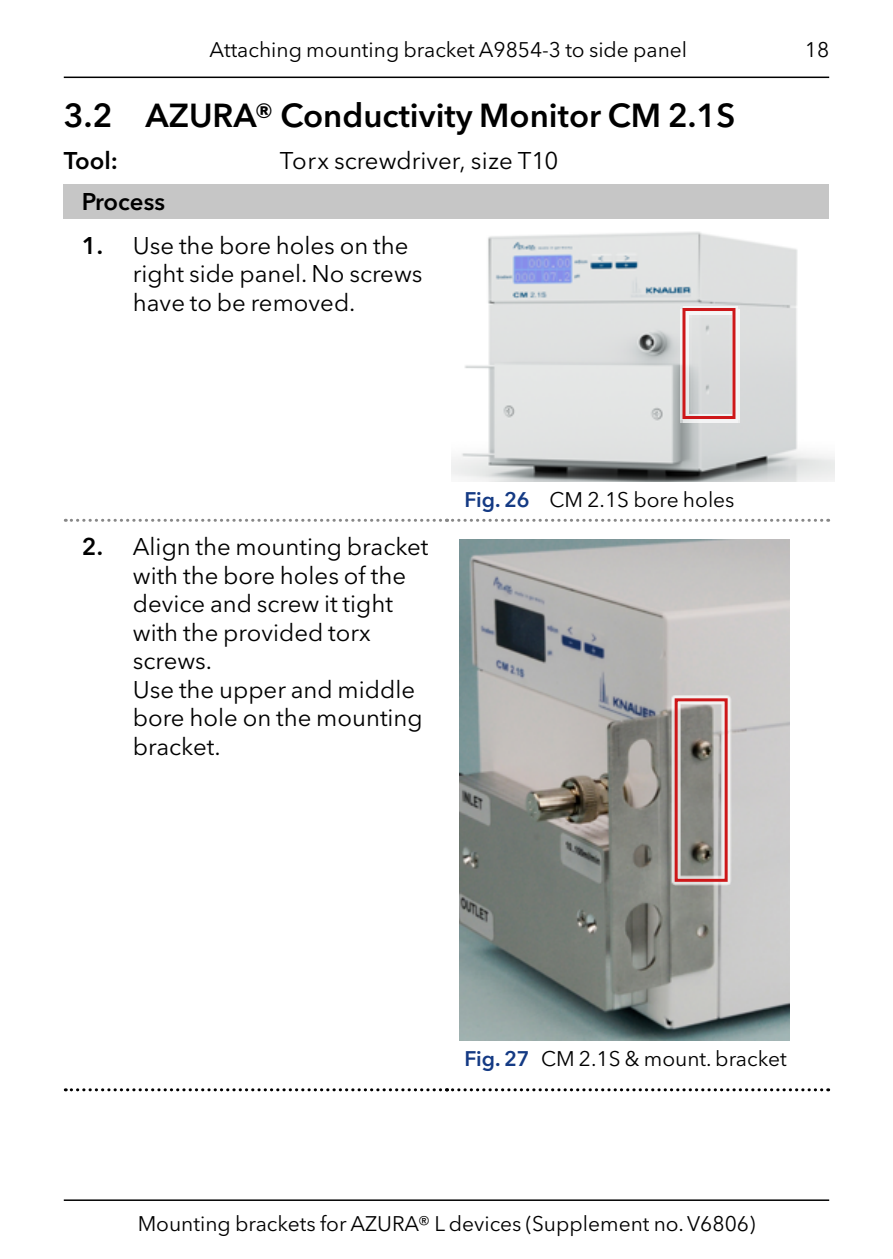
<style>
.page{position:relative;width:893px;height:1259px;background:#fff}
.page>*{position:absolute;margin:0;border:0;box-sizing:border-box;transform-origin:0 0}
.t1{font:600 33px "Avenir Next W1 G";color:#000}
.t2{font:24px/28.5px "Avenir Next W1 G";color:#000}
.t3{font:600 24px "Avenir Next W1 G";color:#000}
.t4{font:21px "Avenir Next W1 G";color:#000}
.s1{font-weight:600}
.s2{font-weight:600;color:#143a84}
</style>
<div class="page">
<hr style="left:64px;top:1199px;width:765px;height:2px;background:#000">
<hr style="left:64px;top:77px;width:765px;height:1px;background:#000">
<div style="left:64px;top:184px;width:765px;height:35px;background:#c6c6c6"></div>
<svg style="left:65px;top:1088px;width:764px;height:3px"></svg>
<svg style="left:65px;top:519px;width:764px;height:3px"></svg>
<img style="left:452px;top:231px;width:383px;height:251px">
<div style="left:679px;top:305px;width:60px;height:117px;background:#fff;opacity:.75"></div>
<div style="left:682px;top:308px;width:53px;height:111px;border:3px solid #cd1719"></div>
<img style="left:459px;top:539px;width:330px;height:501px">
<div style="left:672px;top:695px;width:60px;height:191px;background:#fff;opacity:.75"></div>
<div style="left:675px;top:698px;width:53px;height:184px;border:3px solid #cd1719"></div>
<p class="t4" style="left:210px;top:38px;width:479px">Attaching mounting bracket A9854-3 to side panel</p>
<p class="t4" style="left:805px;top:38px;width:26px">18</p>
<h1 class="t1" style="left:64px;top:95px;width:673px">3.2 AZURA® Conductivity Monitor CM 2.1S</h1>
<p class="t3" style="left:64px;top:146px;width:56px">Tool:</p>
<p class="t2" style="left:280px;top:146px;width:280px">Torx screwdriver, size T10</p>
<p class="t3" style="left:82px;top:187px;width:85px">Process</p>
<p class="t2" style="left:133px;top:231px;width:291px;text-indent:-51px"><span class="s1">1.</span> Use the bore holes on the right side panel. No screws have to be removed.</p>
<p class="t2" style="left:133px;top:533px;width:297px;text-indent:-51px"><span class="s1">2.</span> Align the mounting bracket with the bore holes of the device and screw it tight with the provided torx screws.<br>Use the upper and middle bore hole on the mounting bracket.</p>
<p class="t4" style="left:464px;top:487px;width:272px"><span class="s2">Fig. 26</span> CM 2.1S bore holes</p>
<p class="t4" style="left:464px;top:1046px;width:324px"><span class="s2">Fig. 27</span> CM 2.1S &amp; mount. bracket</p>
<p class="t4" style="left:138px;top:1211px;width:619px">Mounting brackets for AZURA® L devices (Supplement no. V6806)</p>
</div>
